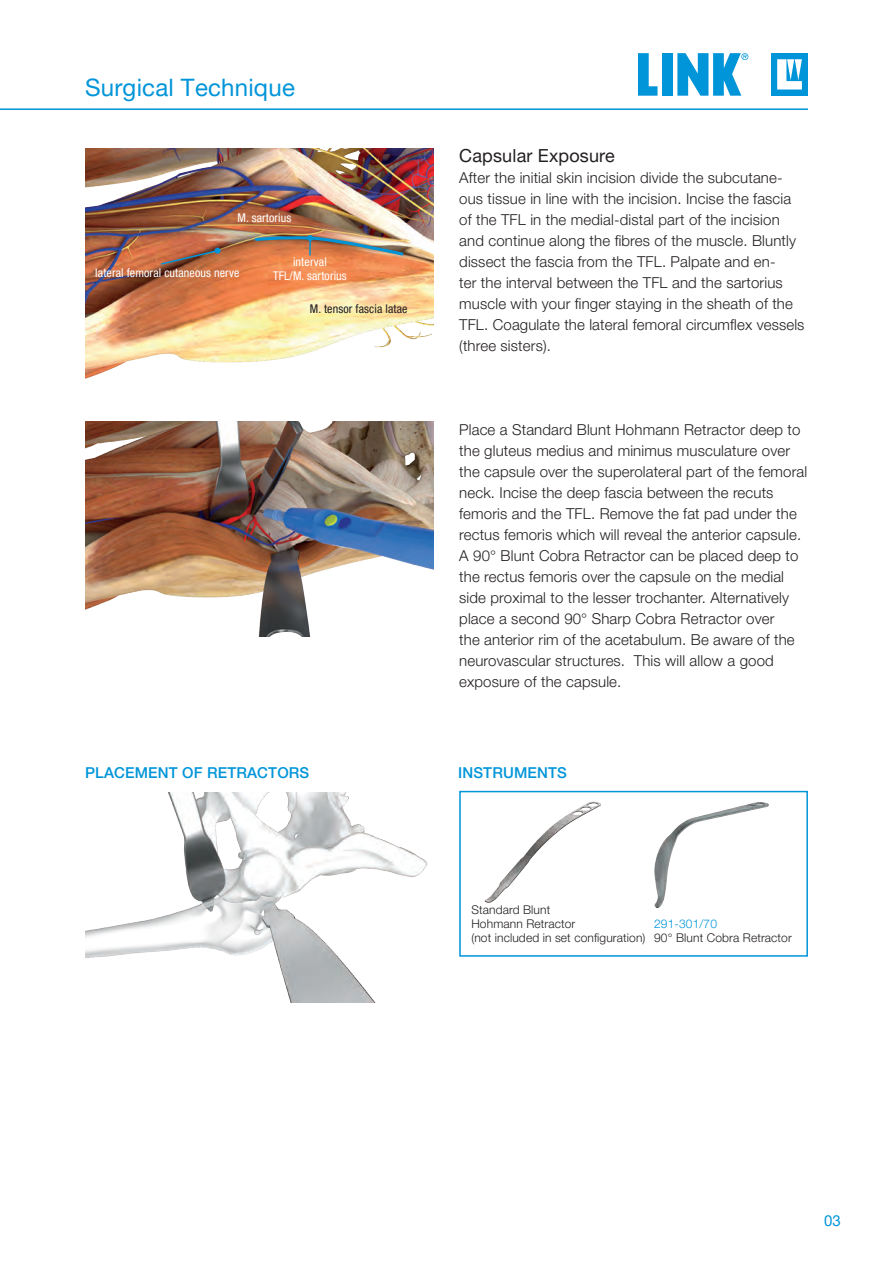
<style>
.page{position:relative;width:893px;height:1263px;background:#fff}
.page>*{position:absolute;margin:0;border:0;box-sizing:border-box;transform-origin:0 0}
.t1{font:24px "Helvetica Neue LT Pro";letter-spacing:.01em;color:#0095d9}
.continuous_text{font:18px "Helvetica Neue LT Pro";letter-spacing:.01em;color:#231f20}
.continuous_text-2{font:300 15px/21px "Helvetica Neue LT Pro";letter-spacing:.01em;color:#231f20}
.continuous_text-3{font:500 15px "Helvetica Neue LT Pro";letter-spacing:.01em;color:#0095d9}
.t2{font:15px "Helvetica Neue LT Pro";color:#0095d9}
.continuous_text-4{font:300 12px "Helvetica Neue LT Pro";letter-spacing:.01em;color:#231f20}
.continuous_text-5{font:condensed 12px/14.4px "Helvetica Neue LT Pro";letter-spacing:.01em;color:#fff;text-align:center}
.continuous_text-6{font:condensed 12px "Helvetica Neue LT Pro";letter-spacing:.01em;color:#231f20}
.continuous_text-7{font:300 12px "Helvetica Neue LT Pro";letter-spacing:.01em;color:#0095d9}
</style>
<div class="page">
<div style="left:771px;top:53px;width:37px;height:43px;background:#0095d9"></div>
<svg style="left:777px;top:59px;width:25px;height:31px"></svg>
<svg style="left:638px;top:53px;width:19px;height:43px"></svg>
<div style="left:662px;top:53px;width:11px;height:43px;background:#0095d9"></div>
<svg style="left:677px;top:53px;width:71px;height:43px"></svg>
<hr style="left:0;top:108px;width:808px;height:2px;background:#0095d9">
<div style="left:459px;top:791px;width:349px;height:166px;border:2px solid #0095d9"></div>
<img style="left:85px;top:149px;width:349px;height:230px">
<img style="left:85px;top:421px;width:349px;height:216px">
<img style="left:86px;top:792px;width:342px;height:211px">
<img style="left:654px;top:802px;width:115px;height:106px">
<img style="left:484px;top:802px;width:116px;height:100px">
<svg style="left:159px;top:248px;width:62px;height:18px"></svg>
<img style="left:253px;top:235px;width:152px;height:22px">
<h1 class="t1" style="left:85px;top:72px;width:211px">Surgical Technique</h1>
<p class="continuous_text-5" style="left:238px;top:210px;width:55px">M. sartorius</p>
<p class="continuous_text-5" style="left:95px;top:265px;width:146px">lateral femoral cutaneous nerve</p>
<p class="continuous_text-5" style="left:273px;top:254px;width:75px">interval<br>TFL/M. sartorius</p>
<p class="continuous_text-6" style="left:310px;top:301px;width:99px">M. tensor fascia latae</p>
<p class="continuous_text-3" style="left:85px;top:764px;width:226px">PLACEMENT OF RETRACTORS</p>
<p class="continuous_text" style="left:459px;top:144px;width:157px">Capsular Exposure</p>
<p class="continuous_text-2" style="left:459px;top:167px;width:347px">After the initial skin incision divide the subcutane&shy;ous tissue in line with the incision. Incise the fascia of the TFL in the medial-distal part of the incision and continue along the fibres of the muscle. Bluntly dissect the fascia from the TFL. Palpate and en-<br>ter the interval between the TFL and the sartorius muscle with your finger staying in the sheath of the TFL. Coagulate the lateral femoral circumflex vessels (three sisters).</p>
<p class="continuous_text-2" style="left:459px;top:419px;width:350px">Place a Standard Blunt Hohmann Retractor deep to the gluteus medius and minimus musculature over the capsule over the superolateral part of the femoral neck. Incise the deep fascia between the recuts femoris and the TFL. Remove the fat pad under the rectus femoris which will reveal the anterior capsule.<br>A 90° Blunt Cobra Retractor can be placed deep to the rectus femoris over the capsule on the medial side proximal to the lesser trochanter. Alternatively place a second 90° Sharp Cobra Retractor over<br>the anterior rim of the acetabulum. Be aware of the neurovascular structures. This will allow a good exposure of the capsule.</p>
<p class="continuous_text-3" style="left:458px;top:764px;width:110px">INSTRUMENTS</p>
<p class="continuous_text-4" style="left:471px;top:902px;width:80px">Standard Blunt</p>
<p class="continuous_text-4" style="left:471px;top:916px;width:105px">Hohmann Retractor</p>
<p class="continuous_text-4" style="left:471px;top:931px;width:176px">(not included in set configuration)</p>
<p class="continuous_text-7" style="left:654px;top:916px;width:64px">291-301/70</p>
<p class="continuous_text-4" style="left:654px;top:931px;width:139px">90° Blunt Cobra Retractor</p>
<p class="t2" style="left:824px;top:1211px;width:18px">03</p>
</div>
